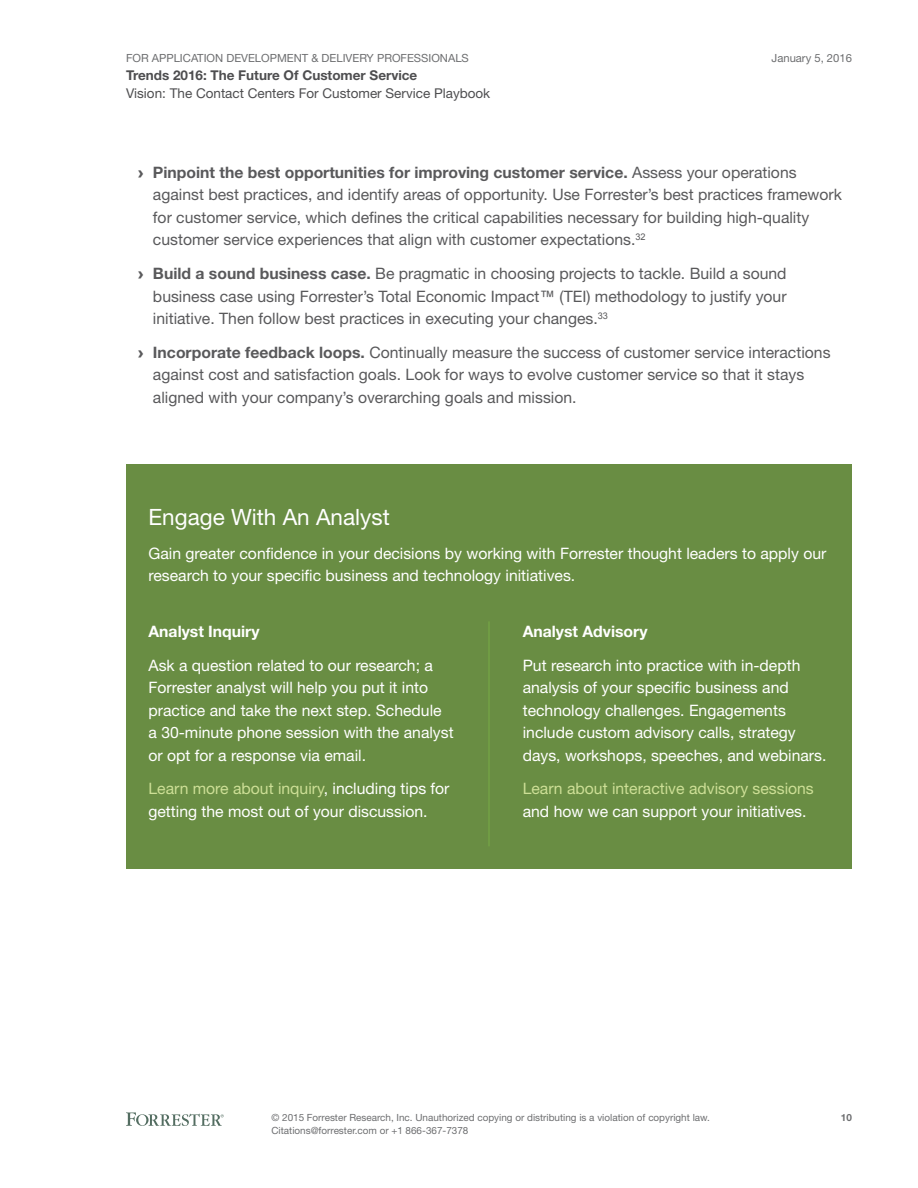
<style>
.page{position:relative;width:918px;height:1188px;background:#fff}
.page>*{position:absolute;margin:0;border:0;box-sizing:border-box;transform-origin:0 0}
.t1{font:22.5px "Helvetica Neue LT Std";color:#fff}
.t2{font:15.75px/22.5px "Helvetica Neue LT Std";color:#59595b}
.t3{font:15.75px/22.5px "Helvetica Neue LT Std";color:#fff}
.t4{font:15.75px "Helvetica Neue LT Std";color:#cddf96}
.t5{font:700 15.75px "Helvetica Neue LT Std";color:#fff}
.t6{font:13.5px "Helvetica Neue LT Std";color:#4e4e50}
.t7{font:700 13.5px "Helvetica Neue LT Std";color:#4e4e50}
.t8{font:11.25px "Helvetica Neue LT Std";color:#6d6e70}
.t9{font:9.9px/12.8px "Helvetica Neue LT Std";color:#6d6e70}
.t10{font:700 9.9px "Helvetica Neue LT Std";color:#6d6e70}
.s1{font-family:"Arial";font-weight:900}
.s2{font-weight:700}
.s3{font-family:"Arial"}
.s4{color:#cddf96}
</style>
<div class="page">
<svg style="left:126px;top:1112px;width:98px;height:14px"></svg>
<div style="left:126px;top:464px;width:726px;height:405px;background:#698d43"></div>
<hr style="left:488px;top:621px;width:2px;height:225px;background:#73a145">
<p class="t8" style="left:126px;top:51px;width:344px">For Application Development &amp; Delivery Professionals</p>
<p class="t7" style="left:126px;top:67px;width:293px">Trends 2016: The Future Of Customer Service</p>
<p class="t6" style="left:126px;top:85px;width:366px">Vision: The Contact Centers For Customer Service Playbook</p>
<p class="t8" style="left:772px;top:51px;width:82px">January 5, 2016</p>
<p class="t2" style="left:153px;top:161px;width:690px;text-indent:-15px"><span class="s1">›</span> <span class="s2">Pinpoint the best opportunities for improving customer service.</span> Assess your operations against best practices, and identify areas of opportunity. Use Forrester’s best practices framework for customer service, which defines the critical capabilities necessary for building high-quality customer service experiences that align with customer expectations.<sup>32</sup></p>
<p class="t2" style="left:153px;top:262px;width:635px;text-align:justify;text-indent:-15px"><span class="s1">›</span> <span class="s2">Build a sound business case.</span> Be pragmatic in choosing projects to tackle. Build a sound business case using Forrester’s Total Economic I mpact<span class="s3">™</span> (TEI) methodology to justify your initiative. Then follow best practices in executing your changes.<sup>33</sup></p>
<p class="t2" style="left:153px;top:341px;width:679px;text-indent:-15px"><span class="s1">›</span> <span class="s2">Incorporate feedback loops.</span> Continually measure the success of customer service interactions against cost and satisfaction goals. Look for ways to evolve customer service so that it stays aligned with your company’s overarching goals and mission.</p>
<h1 class="t1" style="left:148px;top:504px;width:243px">Engage With An Analyst</h1>
<p class="t3" style="left:148px;top:542px;width:679px">Gain greater confidence in your decisions by working with Forrester thought leaders to apply our research to your specific business and technology initiatives.</p>
<p class="t5" style="left:148px;top:622px;width:113px">Analyst Inquiry</p>
<p class="t3" style="left:148px;top:654px;width:307px">Ask a question related to our research; a Forrester analyst will help you put it into practice and take the next step. Schedule a 30-minute phone session with the analyst or opt for a response via email.</p>
<p class="t3" style="left:148px;top:777px;width:303px"><span class="s4">Learn more about inquiry</span>, including tips for getting the most out of your discussion.</p>
<p class="t5" style="left:523px;top:622px;width:126px">Analyst Advisory</p>
<p class="t3" style="left:523px;top:654px;width:305px">Put research into practice with in-depth analysis of your specific business and technology challenges. Engagements include custom advisory calls, strategy days, workshops, speeches, and webinars.</p>
<p class="t4" style="left:523px;top:779px;width:293px">Learn about interactive advisory sessions</p>
<p class="t3" style="left:523px;top:800px;width:285px">and how we can support your initiatives.</p>
<p class="t9" style="left:272px;top:1111px;width:440px">© 2015 Forrester Research, I nc. Unauthorized copying or distributing is a violation of copyright law.<br>Citations@forrester.com or +1 866-367-7378</p>
<p class="t10" style="left:841px;top:1112px;width:13px">10</p>
</div>
